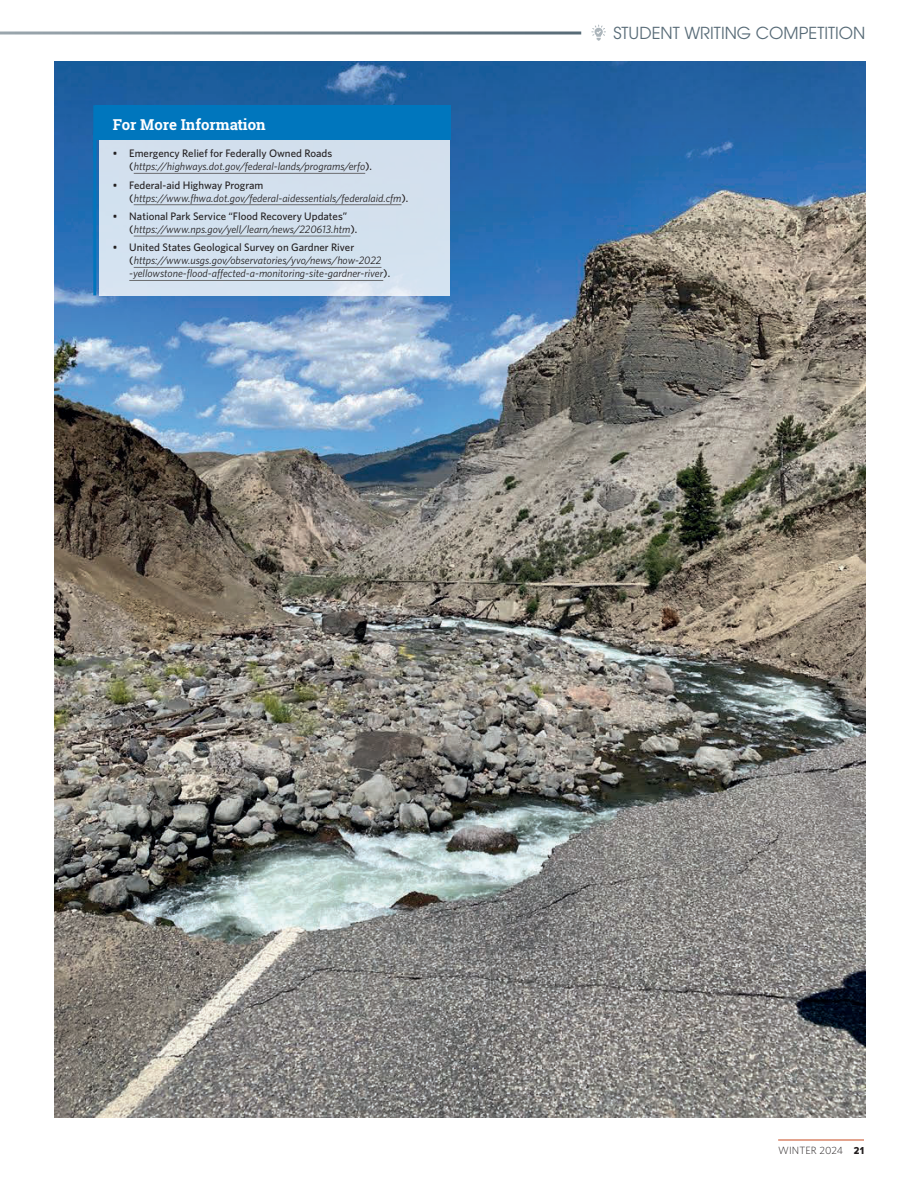
<style>
.page{position:relative;width:918px;height:1188px;background:#fff}
.page>*{position:absolute;margin:0;border:0;box-sizing:border-box;transform-origin:0 0}
.t1{font:16.5px "ITC Avant Garde Pro";color:#304857}
.t2{font:700 15px "Roboto Slab";color:#fff}
.t3{font:italic 10.8px/13px "Whitney";color:#231f20}
.t4{font:300 10.5px "Whitney";letter-spacing:.01em;color:#231f20}
.s1{font-weight:500;font-style:normal}
.s2{font-family:"Proxima Nova Cond Extrabld";font-weight:400}
</style>
<div class="page">
<hr style="left:778px;top:1140px;width:86px;height:1px;background:#c8491e">
<hr style="left:0;top:32px;width:581px;height:2px;background:#304857">
<svg style="left:591px;top:25px;width:15px;height:16px"></svg>
<img style="left:54px;top:62px;width:812px;height:1056px">
<div style="left:99px;top:107px;width:351px;height:188px;background:#d3e1ee"></div>
<div style="left:95px;top:105px;width:355px;height:35px;background:#0076bd"></div>
<hr style="left:93px;top:105px;width:3px;height:56px;background:#0076bd">
<hr style="left:93px;top:131px;width:3px;height:164px;background:#0076bd">
<hr style="left:134px;top:173px;width:231px;height:1px;background:#6c6d70">
<hr style="left:134px;top:204px;width:268px;height:1px;background:#6c6d70">
<hr style="left:134px;top:236px;width:217px;height:1px;background:#6c6d70">
<hr style="left:134px;top:267px;width:247px;height:1px;background:#6c6d70">
<hr style="left:129px;top:280px;width:254px;height:1px;background:#6c6d70">
<h3 class="t2" style="left:113px;top:114px;width:154px">For More Information</h3>
<p class="t3" style="left:129px;top:147px;width:244px;text-indent:-16px"><span class="s1">• Emergency Relief for Federally Owned Roads (</span>https://highways.dot.gov/federal-lands/programs/erfo<span class="s1">).</span></p>
<p class="t3" style="left:129px;top:178px;width:281px;text-indent:-16px"><span class="s1">• Federal-aid Highway Program (</span>https://www.fhwa.dot.gov/federal-aidessentials/federalaid.cfm<span class="s1">).</span></p>
<p class="t3" style="left:129px;top:209px;width:230px;text-indent:-16px"><span class="s1">• National Park Service “Flood Recovery Updates” (</span>https://www.nps.gov/yell/learn/news/220613.htm<span class="s1">).</span></p>
<p class="t3" style="left:129px;top:241px;width:262px;text-indent:-16px"><span class="s1">• United States Geological Survey on Gardner River (</span>https://www.usgs.gov/observatories/yvo/news/how-2022 -yellowstone-flood-affected-a-monitoring-site-gardner-river<span class="s1">).</span></p>
<h1 class="t1" style="left:613px;top:23px;width:254px">STUDENT WRITING COMPETITION</h1>
<p class="t4" style="left:778px;top:1144px;width:87px">WINTER 2024 <span class="s2">21</span></p>
</div>
